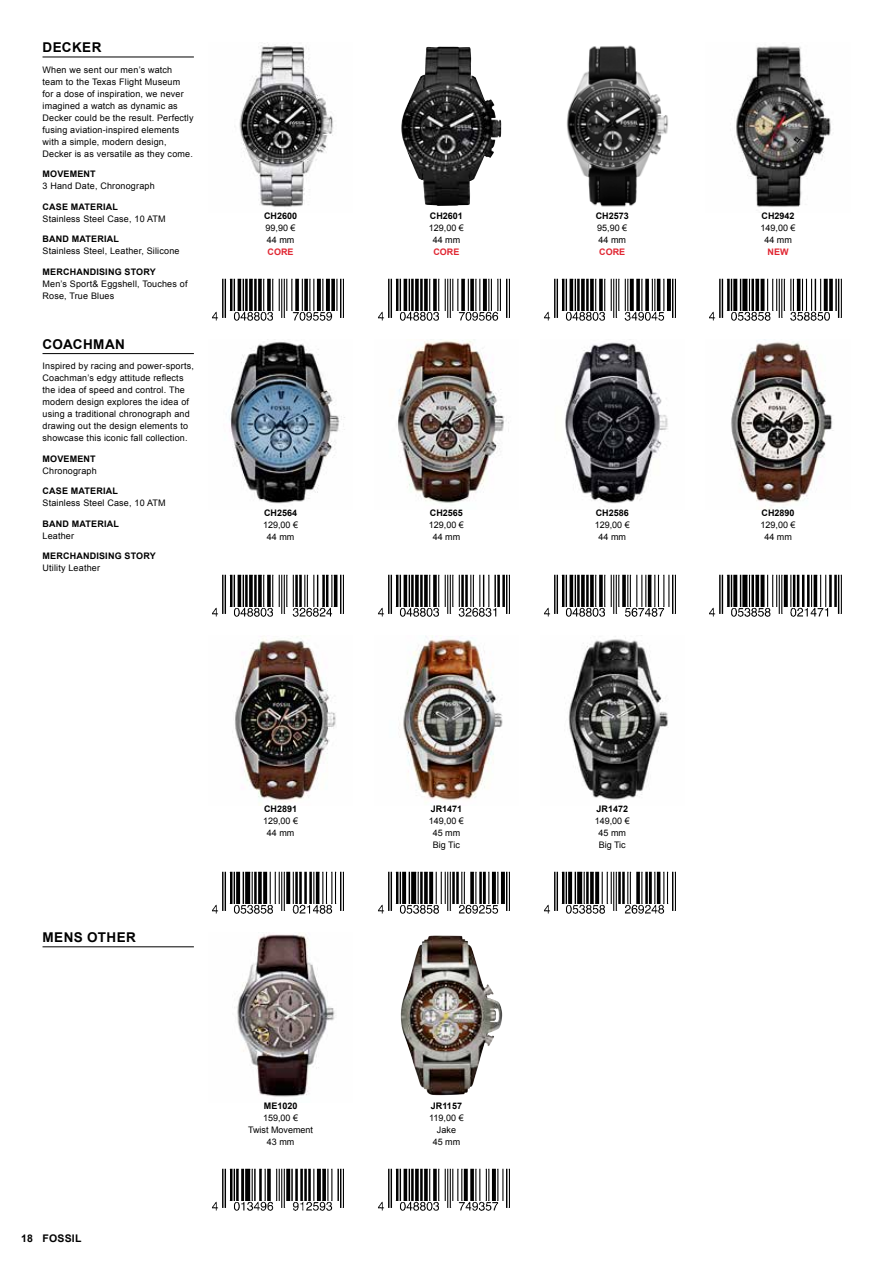
<style>
.page{position:relative;width:893px;height:1263px;background:#fff}
.page>*{position:absolute;margin:0;border:0;box-sizing:border-box;transform-origin:0 0}
.t1{font:700 13.5px "Arial";letter-spacing:.03em;color:#000}
.t2{font:700 10.5px "Arial";letter-spacing:.02em;color:#000}
.t3{font:9px/12px "Arial";letter-spacing:.02em;color:#000;text-align:center}
.t4{font:700 9px "Arial";letter-spacing:.02em;color:#000}
.t5{font:700 9px "Arial";color:#000}
.t6{font:9px/12px "Arial";color:#000;text-align:center}
.t7{font:700 9px "Arial";color:#e02632}
</style>
<div class="page">
<img style="left:239px;top:43px;width:94px;height:164px">
<img style="left:229px;top:339px;width:116px;height:165px">
<img style="left:235px;top:636px;width:101px;height:170px">
<img style="left:401px;top:47px;width:100px;height:159px">
<img style="left:398px;top:339px;width:111px;height:164px">
<img style="left:399px;top:636px;width:104px;height:170px">
<img style="left:566px;top:45px;width:102px;height:162px">
<img style="left:565px;top:342px;width:103px;height:162px">
<img style="left:568px;top:636px;width:100px;height:164px">
<img style="left:734px;top:46px;width:97px;height:161px">
<img style="left:731px;top:339px;width:103px;height:170px">
<img style="left:212px;top:278px;width:132px;height:43px">
<img style="left:212px;top:574px;width:132px;height:43px">
<img style="left:212px;top:871px;width:132px;height:43px">
<img style="left:378px;top:278px;width:132px;height:43px">
<img style="left:378px;top:574px;width:132px;height:43px">
<img style="left:378px;top:871px;width:132px;height:43px">
<img style="left:544px;top:278px;width:132px;height:43px">
<img style="left:544px;top:574px;width:132px;height:43px">
<img style="left:544px;top:871px;width:132px;height:43px">
<img style="left:709px;top:278px;width:133px;height:43px">
<img style="left:709px;top:574px;width:133px;height:43px">
<hr style="left:43px;top:57px;width:151px;height:1px;background:#000">
<hr style="left:43px;top:353px;width:151px;height:1px;background:#000">
<hr style="left:43px;top:946px;width:151px;height:1px;background:#000">
<img style="left:401px;top:935px;width:102px;height:160px">
<img style="left:234px;top:933px;width:102px;height:164px">
<img style="left:378px;top:1168px;width:132px;height:43px">
<img style="left:212px;top:1168px;width:132px;height:43px">
<h1 class="t1" style="left:43px;top:39px;width:60px">DECKER</h1>
<p class="t3" style="left:43px;top:64px;width:153px;text-align:left">When we sent our men’s watch team to the Texas Flight Museum<br>for a dose of inspiration, we never imagined a watch as dynamic as<br>Decker could be the result. Perfectly fusing aviation-inspired elements with a simple, modern design,<br>Decker is as versatile as they come.</p>
<p class="t4" style="left:43px;top:168px;width:48px">MOVEMENT</p>
<p class="t3" style="left:43px;top:180px;width:114px">3 Hand Date, Chronograph</p>
<p class="t4" style="left:43px;top:201px;width:77px">CASE MATERIAL</p>
<p class="t3" style="left:43px;top:213px;width:125px">Stainless Steel Case, 10 ATM</p>
<p class="t4" style="left:43px;top:233px;width:78px">BAND MATERIAL</p>
<p class="t3" style="left:43px;top:245px;width:139px">Stainless Steel, Leather, Silicone</p>
<p class="t4" style="left:43px;top:266px;width:115px">MERCHANDISING STORY</p>
<p class="t3" style="left:43px;top:278px;width:146px;text-align:left">Men’s Sport&amp; Eggshell, Touches of<br>Rose, True Blues</p>
<h1 class="t1" style="left:43px;top:335px;width:82px">COACHMAN</h1>
<p class="t3" style="left:43px;top:360px;width:153px;text-align:left">Inspired by racing and power-sports, Coachman’s edgy attitude reflects the idea of speed and control. The modern design explores the idea of using a traditional chronograph and drawing out the design elements to showcase this iconic fall collection.</p>
<p class="t4" style="left:43px;top:453px;width:48px">MOVEMENT</p>
<p class="t3" style="left:43px;top:465px;width:56px">Chronograph</p>
<p class="t4" style="left:43px;top:485px;width:77px">CASE MATERIAL</p>
<p class="t3" style="left:43px;top:497px;width:125px">Stainless Steel Case, 10 ATM</p>
<p class="t4" style="left:43px;top:518px;width:78px">BAND MATERIAL</p>
<p class="t3" style="left:43px;top:530px;width:33px">Leather</p>
<p class="t4" style="left:43px;top:550px;width:115px">MERCHANDISING STORY</p>
<p class="t3" style="left:43px;top:562px;width:59px">Utility Leather</p>
<p class="t5" style="left:264px;top:210px;width:35px">CH2600</p>
<p class="t3" style="left:266px;top:222px;width:32px;text-align:left">99,90 €<br>44 mm</p>
<p class="t7" style="left:268px;top:246px;width:28px">CORE</p>
<p class="t5" style="left:264px;top:507px;width:35px">CH2564</p>
<p class="t3" style="left:263px;top:519px;width:37px">129,00 €<br>44 mm</p>
<h1 class="t1" style="left:43px;top:928px;width:95px">MENS OTHER</h1>
<p class="t2" style="left:21px;top:1231px;width:62px">18 FOSSIL</p>
<p class="t5" style="left:264px;top:803px;width:35px">CH2891</p>
<p class="t3" style="left:263px;top:815px;width:37px">129,00 €<br>44 mm</p>
<p class="t5" style="left:264px;top:1100px;width:35px">ME1020</p>
<p class="t6" style="left:248px;top:1112px;width:67px">159,00 €<br>Twist Movement<br>43 mm</p>
<p class="t5" style="left:430px;top:210px;width:35px">CH2601</p>
<p class="t3" style="left:429px;top:222px;width:37px">129,00 €<br>44 mm</p>
<p class="t7" style="left:433px;top:246px;width:28px">CORE</p>
<p class="t5" style="left:430px;top:507px;width:35px">CH2565</p>
<p class="t3" style="left:429px;top:519px;width:37px">129,00 €<br>44 mm</p>
<p class="t5" style="left:431px;top:803px;width:33px">JR1471</p>
<p class="t6" style="left:429px;top:815px;width:37px">149,00 €<br>45 mm<br>Big Tic</p>
<p class="t5" style="left:431px;top:1100px;width:33px">JR1157</p>
<p class="t6" style="left:429px;top:1112px;width:36px">119,00 €<br>Jake<br>45 mm</p>
<p class="t5" style="left:596px;top:210px;width:35px">CH2573</p>
<p class="t3" style="left:597px;top:222px;width:32px;text-align:left">95,90 €<br>44 mm</p>
<p class="t7" style="left:599px;top:246px;width:28px">CORE</p>
<p class="t5" style="left:596px;top:507px;width:35px">CH2586</p>
<p class="t3" style="left:595px;top:519px;width:37px">129,00 €<br>44 mm</p>
<p class="t5" style="left:596px;top:803px;width:33px">JR1472</p>
<p class="t6" style="left:595px;top:815px;width:37px">149,00 €<br>45 mm<br>Big Tic</p>
<p class="t5" style="left:762px;top:210px;width:35px">CH2942</p>
<p class="t3" style="left:761px;top:222px;width:37px">149,00 €<br>44 mm</p>
<p class="t7" style="left:768px;top:246px;width:22px">NEW</p>
<p class="t5" style="left:762px;top:506px;width:35px">CH2890</p>
<p class="t3" style="left:761px;top:519px;width:37px">129,00 €<br>44 mm</p>
</div>
